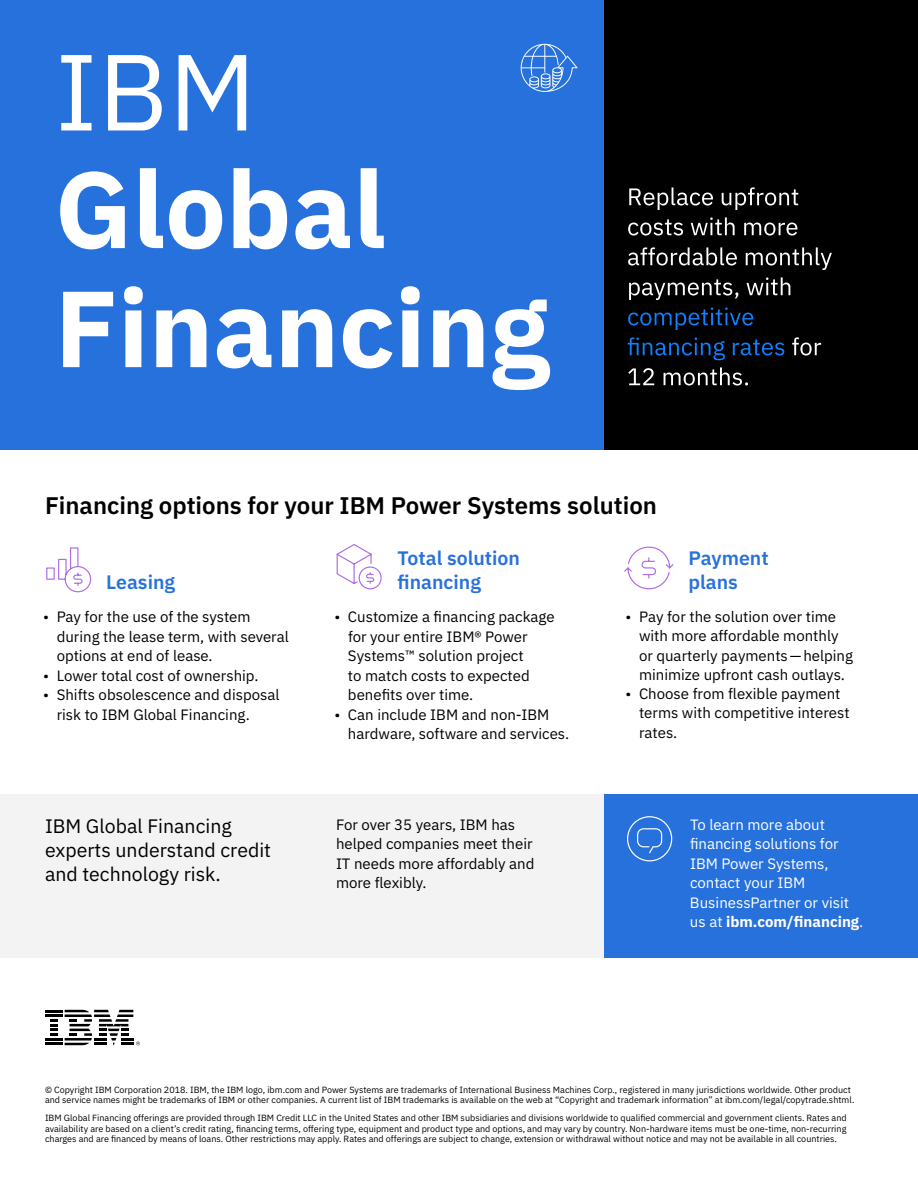
<style>
.page{position:relative;width:918px;height:1188px;background:#fff}
.page>*{position:absolute;margin:0;border:0;box-sizing:border-box;transform-origin:0 0}
.t1{font:600 24px "IBM Plex Sans";color:#000}
.t2{font:19.5px/24px "IBM Plex Sans";color:#000}
.t3{font:600 19.5px/24px "IBM Plex Sans";color:#2771dd}
.t4{font:15px/19.5px "IBM Plex Sans";color:#000}
.t5{font:15px/19.5px "IBM Plex Sans";color:#fff}
.t6{font:9px/10.5px "IBM Plex Sans";color:#000}
.s1{font-weight:700}
</style>
<div class="page">
<div style="left:0;top:794px;width:918px;height:164px;background:#f3f3f3"></div>
<div style="left:605px;top:794px;width:313px;height:164px;background:#2771dd"></div>
<div style="left:0;top:0;width:605px;height:450px;background:#2771dd"></div>
<div style="left:605px;top:0;width:313px;height:450px;background:#000"></div>
<svg style="left:521px;top:44px;width:56px;height:48px"></svg>
<svg style="left:336px;top:544px;width:46px;height:46px"></svg>
<svg style="left:624px;top:546px;width:50px;height:44px"></svg>
<svg style="left:46px;top:547px;width:46px;height:46px"></svg>
<div style="left:627px;top:816px;width:45px;height:45px;border:1px solid #fff;border-radius:50%"></div>
<div style="left:637px;top:828px;width:25px;height:19px;border:1px solid #fff;border-radius:6px"></div>
<svg style="left:45px;top:1010px;width:95px;height:35px"></svg>
<svg style="left:61px;top:55px;width:31px;height:75px"></svg>
<svg style="left:108px;top:55px;width:54px;height:75px"></svg>
<svg style="left:179px;top:55px;width:67px;height:75px"></svg>
<svg style="left:60px;top:171px;width:65px;height:78px"></svg>
<svg style="left:140px;top:168px;width:23px;height:80px"></svg>
<svg style="left:169px;top:190px;width:53px;height:59px"></svg>
<svg style="left:234px;top:168px;width:53px;height:81px"></svg>
<svg style="left:295px;top:190px;width:55px;height:59px"></svg>
<svg style="left:361px;top:168px;width:23px;height:80px"></svg>
<svg style="left:63px;top:292px;width:50px;height:75px"></svg>
<svg style="left:124px;top:286px;width:19px;height:81px"></svg>
<svg style="left:156px;top:309px;width:50px;height:58px"></svg>
<svg style="left:217px;top:309px;width:54px;height:59px"></svg>
<svg style="left:282px;top:309px;width:50px;height:58px"></svg>
<svg style="left:343px;top:309px;width:49px;height:59px"></svg>
<svg style="left:401px;top:286px;width:19px;height:81px"></svg>
<svg style="left:433px;top:309px;width:50px;height:58px"></svg>
<svg style="left:493px;top:300px;width:57px;height:90px"></svg>
<svg style="left:629px;top:187px;width:84px;height:23px"></svg>
<svg style="left:722px;top:187px;width:76px;height:23px"></svg>
<svg style="left:628px;top:219px;width:55px;height:17px"></svg>
<svg style="left:691px;top:217px;width:44px;height:18px"></svg>
<svg style="left:744px;top:223px;width:53px;height:13px"></svg>
<svg style="left:628px;top:247px;width:109px;height:19px"></svg>
<svg style="left:746px;top:247px;width:86px;height:23px"></svg>
<svg style="left:629px;top:279px;width:109px;height:21px"></svg>
<svg style="left:747px;top:277px;width:43px;height:18px"></svg>
<svg style="left:628px;top:307px;width:125px;height:23px"></svg>
<svg style="left:628px;top:337px;width:97px;height:23px"></svg>
<svg style="left:733px;top:339px;width:51px;height:17px"></svg>
<svg style="left:792px;top:337px;width:29px;height:19px"></svg>
<svg style="left:628px;top:368px;width:26px;height:17px"></svg>
<svg style="left:664px;top:367px;width:84px;height:19px"></svg>
<h1 class="t1" style="left:45px;top:486px;width:614px">Financing options for your IBM Power Systems solution</h1>
<h2 class="t3" style="left:106px;top:569px;width:70px">Leasing</h2>
<h3 class="t4" style="left:57px;top:606px;width:234px;text-indent:-13px">• Pay for the use of the system during the lease term, with several options at end of lease.</h3>
<h3 class="t4" style="left:43px;top:664px;width:217px">• Lower total cost of ownership.</h3>
<h3 class="t4" style="left:57px;top:684px;width:224px;text-indent:-14px">• Shifts obsolescence and disposal risk to IBM Global Financing.</h3>
<h2 class="t3" style="left:398px;top:545px;width:124px">Total solution financing</h2>
<h3 class="t4" style="left:348px;top:606px;width:208px;text-indent:-13px">• Customize a financing package for your entire IBM® Power<br>Systems™ solution project<br>to match costs to expected benefits over time.</h3>
<h3 class="t4" style="left:348px;top:703px;width:223px;text-indent:-13px">• Can include IBM and non-IBM hardware, software and services.</h3>
<h2 class="t3" style="left:688px;top:545px;width:82px">Payment plans</h2>
<h3 class="t4" style="left:639px;top:605px;width:216px;text-indent:-14px">• Pay for the solution over time with more affordable monthly or quarterly payments — helping minimize upfront cash outlays.</h3>
<h3 class="t4" style="left:639px;top:683px;width:212px;text-indent:-14px">• Choose from flexible payment terms with competitive interest rates.</h3>
<h2 class="t2" style="left:45px;top:813px;width:228px">IBM Global Financing experts understand credit and technology risk.</h2>
<h3 class="t4" style="left:336px;top:813px;width:200px">For over 35 years, IBM has helped companies meet their<br>IT needs more affordably and more flexibly.</h3>
<h3 class="t5" style="left:690px;top:813px;width:175px">To learn more about financing solutions for<br>IBM Power Systems, contact your IBM<br>BusinessPartner or visit us at <span class="s1">ibm.com/financing</span>.</h3>
<p class="t6" style="left:45px;top:1083px;width:811px">© Copyright IBM Corporation 2018. IBM, the IBM logo, ibm.com and Power Systems are trademarks of International Business Machines Corp., registered in many jurisdictions worldwide. Other product and service names might be trademarks of IBM or other companies. A current list of IBM trademarks is available on the web at “Copyright and trademark information” at ibm.com/legal/copytrade.shtml.</p>
<p class="t6" style="left:45px;top:1112px;width:803px;text-align:justify">IBM Global Financing offerings are provided through IBM Credit LLC in the United States and other IBM subsidiaries and divisions worldwide to qualified commercial and government clients. Rates and availability are based on a client’s credit rating, financing terms, offering type, equipment and product type and options, and may vary by country. Non-hardware items must be one-time, non-recurring charges and are financed by means of loans. Other restrictions may apply. Rates and offerings are subject to change, extension or withdrawal without notice and may not be available in all countries.</p>
</div>
